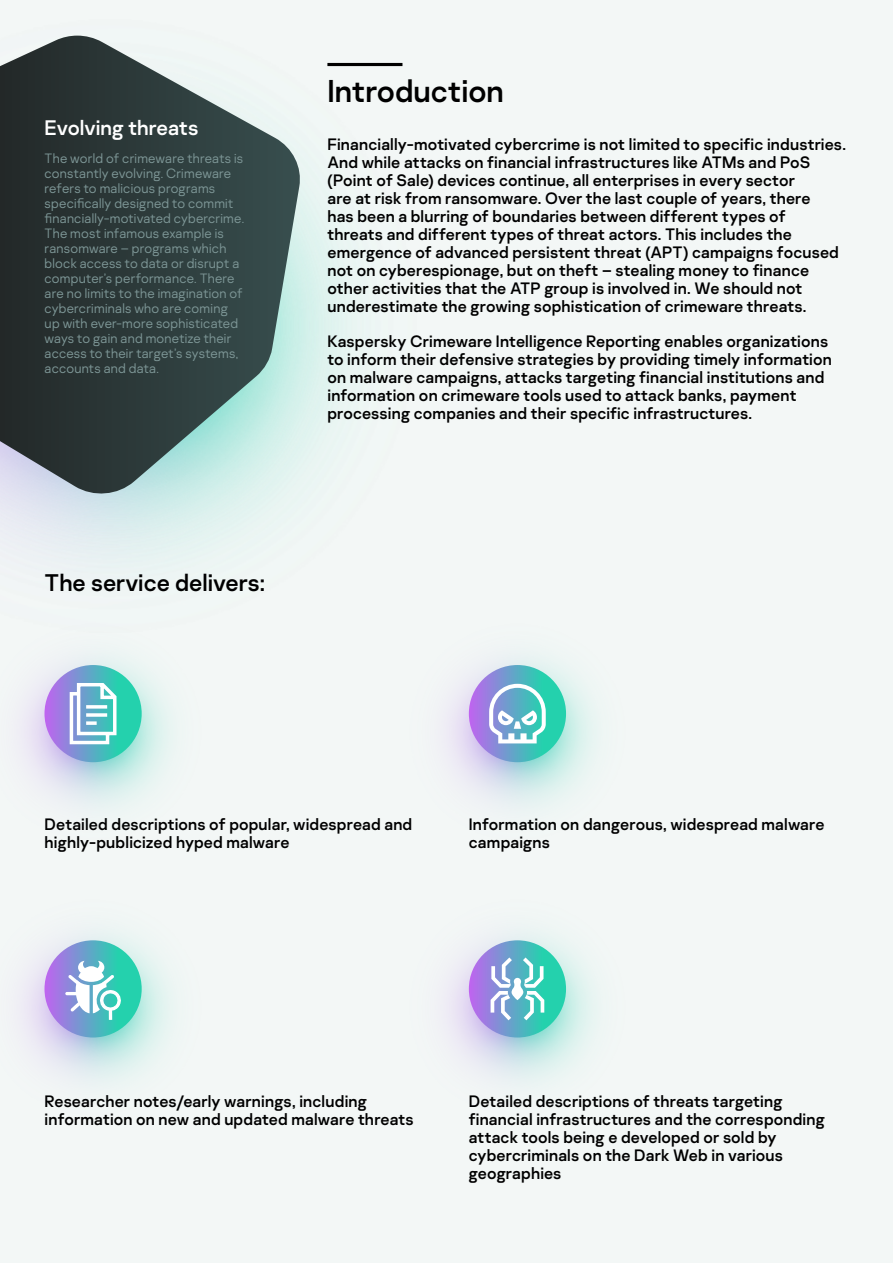
<style>
.page{position:relative;width:893px;height:1263px;background:#f3f7f6}
.page>*{position:absolute;margin:0;border:0;box-sizing:border-box;transform-origin:0 0}
.t1{font:31.5px "Kaspersky Sans";color:#000}
.t2{font:24px "Kaspersky Sans";color:#000}
.t3{font:21px "Kaspersky Sans";color:#fff}
.t4{font:16.5px/18px "Kaspersky Sans";letter-spacing:.01em;color:#000}
.t5{font:300 13.5px/15px "Kaspersky Sans";letter-spacing:.015em;color:#7d9696}
</style>
<div class="page">
<svg style="left:0;top:36px;width:303px;height:461px;background:#566564"></svg>
<hr style="left:327px;top:63px;width:75px;height:3px;background:#000">
<img style="left:21px;top:933px;width:150px;height:149px">
<svg style="left:44px;top:940px;width:98px;height:97px;background:#63a7c8"></svg>
<svg style="left:65px;top:961px;width:57px;height:59px"></svg>
<img style="left:21px;top:632px;width:149px;height:175px">
<svg style="left:44px;top:665px;width:98px;height:97px;background:#62a7c7"></svg>
<svg style="left:68px;top:681px;width:50px;height:65px"></svg>
<img style="left:446px;top:933px;width:150px;height:149px">
<svg style="left:469px;top:940px;width:97px;height:97px;background:#61a7c7"></svg>
<svg style="left:491px;top:957px;width:53px;height:63px"></svg>
<img style="left:446px;top:657px;width:150px;height:150px">
<svg style="left:469px;top:665px;width:97px;height:97px;background:#61a7c7"></svg>
<svg style="left:489px;top:684px;width:57px;height:59px"></svg>
<p class="t3" style="left:45px;top:115px;width:155px">Evolving threats</p>
<p class="t5" style="left:45px;top:151px;width:201px">The world of crimeware threats is constantly evolving. Crimeware refers to malicious programs specifically designed to commit financially-motivated cybercrime.<br>The most infamous example is ransomware – programs which block access to data or disrupt a computer’s performance. There are no limits to the imagination of cybercriminals who are coming up with ever-more sophisticated ways to gain and monetize their access to their target’s systems, accounts and data.</p>
<h2 class="t2" style="left:45px;top:568px;width:222px">The service delivers:</h2>
<h1 class="t1" style="left:327px;top:72px;width:178px">Introduction</h1>
<p class="t4" style="left:327px;top:135px;width:520px">Financially-motivated cybercrime is not limited to specific industries.<br>And while attacks on financial infrastructures like ATMs and PoS (Point of Sale) devices continue, all enterprises in every sector<br>are at risk from ransomware. Over the last couple of years, there<br>has been a blurring of boundaries between different types of<br>threats and different types of threat actors. This includes the emergence of advanced persistent threat (APT) campaigns focused not on cyberespionage, but on theft – stealing money to finance other activities that the ATP group is involved in. We should not underestimate the growing sophistication of crimeware threats.</p>
<p class="t4" style="left:327px;top:332px;width:506px">Kaspersky Crimeware Intelligence Reporting enables organizations to inform their defensive strategies by providing timely information on malware campaigns, attacks targeting financial institutions and information on crimeware tools used to attack banks, payment processing companies and their specific infrastructures.</p>
<p class="t4" style="left:45px;top:815px;width:369px">Detailed descriptions of popular, widespread and highly-publicized hyped malware</p>
<p class="t4" style="left:469px;top:815px;width:357px">Information on dangerous, widespread malware campaigns</p>
<p class="t4" style="left:45px;top:1092px;width:371px">Researcher notes/early warnings, including information on new and updated malware threats</p>
<p class="t4" style="left:469px;top:1092px;width:358px">Detailed descriptions of threats targeting financial infrastructures and the corresponding attack tools being e developed or sold by cybercriminals on the Dark Web in various geographies</p>
</div>
